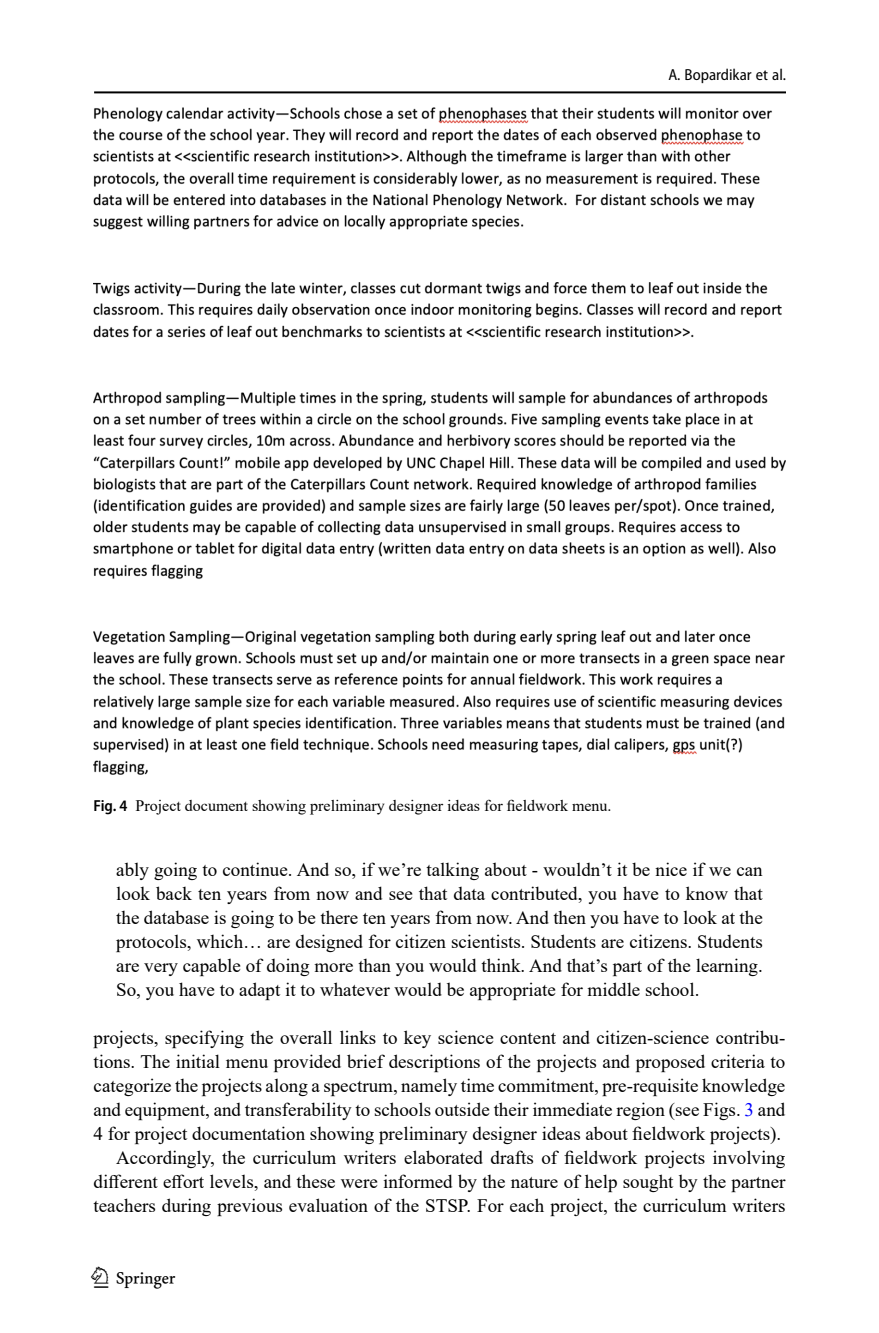
<style>
.page{position:relative;width:879px;height:1333px;background:#fff}
.page>*{position:absolute;margin:0;border:0;box-sizing:border-box;transform-origin:0 0}
.t1{font:30px "Springnew";color:#000}
.Block_Quote{font:19px/24px "Times New Roman";color:#000;text-align:justify}
.Body_Text{font:19px/24px "Times New Roman";color:#000;text-align:justify}
.Body_Text_Indent{font:19px/24px "Times New Roman";color:#000;text-align:justify}
.Figure_Caption{font:16px "Times New Roman";color:#000}
.t2{font:semi-condensed 16px "Myriad Pro";color:#000}
.s1{font-family:"Myriad Pro";font-weight:600;font-stretch:semi-condensed}
.s2{color:#00f}
</style>
<div class="page">
<hr style="left:94px;top:91px;width:692px;height:2px;background:#000">
<img style="left:94px;top:108px;width:691px;height:666px">
<p class="t2" style="left:668px;top:66px;width:119px">A. Bopardikar et al.</p>
<p class="Figure_Caption" style="left:94px;top:794px;width:519px"><span class="s1">Fig. 4</span> Project document showing preliminary designer ideas for fieldwork menu.</p>
<p class="Block_Quote" style="left:116px;top:857px;width:648px">ably going to continue. And so, if we’re talking about - wouldn’t it be nice if we can look back ten years from now and see that data contributed, you have to know that the database is going to be there ten years from now. And then you have to look at the protocols, which… are designed for citizen scientists. Students are citizens. Students are very capable of doing more than you would think. And that’s part of the learning.<br>So, you have to adapt it to whatever would be appropriate for middle school.</p>
<p class="Body_Text" style="left:94px;top:1025px;width:693px">projects, specifying the overall links to key science content and citizen-science contribu&shy;tions. The initial menu provided brief descriptions of the projects and proposed criteria to categorize the projects along a spectrum, namely time commitment, pre-requisite knowledge and equipment, and transferability to schools outside their immediate region (see Figs. <span class="s2">3</span> and 4 for project documentation showing preliminary designer ideas about fieldwork projects).</p>
<p class="Body_Text_Indent" style="left:94px;top:1145px;width:693px;text-indent:23px">Accordingly, the curriculum writers elaborated drafts of fieldwork projects involving different effort levels, and these were informed by the nature of help sought by the partner teachers during previous evaluation of the STSP. For each project, the curriculum writers</p>
<h1 class="t1" style="left:94px;top:1260px;width:83px">1 3</h1>
</div>
